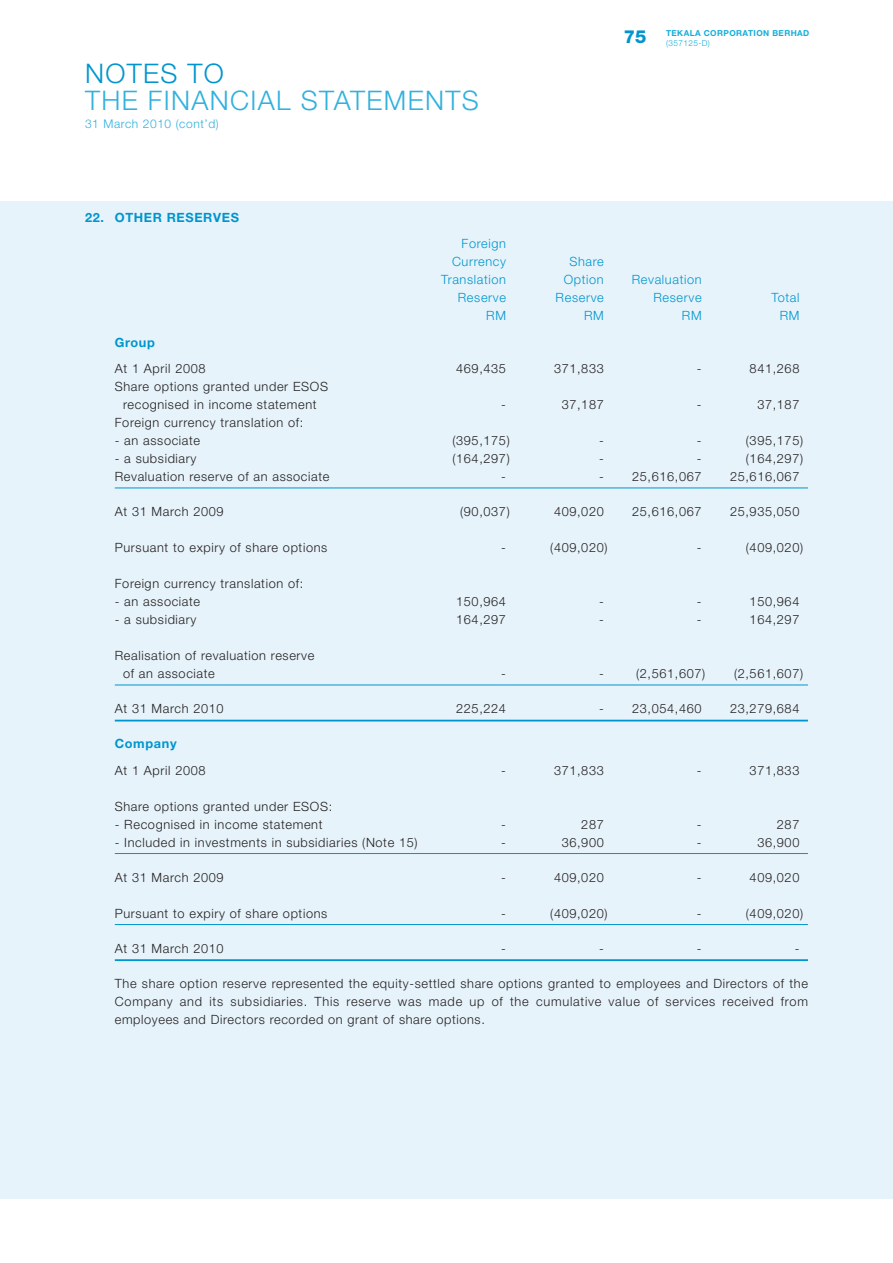
<style>
.page{position:relative;width:893px;height:1263px;background:#fff}
.page>*{position:absolute;margin:0;border:0;box-sizing:border-box;transform-origin:0 0}
.t1{font:300 27px "Helvetica Neue";letter-spacing:.05em;color:#30b1de}
.t2{font:300 27px "Helvetica Neue";letter-spacing:.05em;color:#0095ce}
.t3{font:300 12.75px/18px "Helvetica Neue";letter-spacing:.05em;color:#231f20;text-align:center}
.t4{font:300 12.75px/18px "Helvetica Neue";letter-spacing:.05em;color:#0095ce;text-align:right}
.t5{font:700 12.75px "Helvetica Neue";letter-spacing:.05em;color:#0095ce}
.t6{font:300 12px "Helvetica Neue";letter-spacing:.05em;color:#30b1de}
.t7{font:700 8.25px/9.9px "Helvetica Neue";letter-spacing:.05em;color:#14addb}
.s1{font-weight:300}
</style>
<div class="page">
<div style="left:0;top:201px;width:893px;height:998px;background:#e6f3fa"></div>
<hr style="left:115px;top:488px;width:693px;height:1px;background:#0095ce">
<hr style="left:115px;top:685px;width:693px;height:1px;background:#0095ce">
<hr style="left:115px;top:720px;width:693px;height:1px;background:#0095ce">
<hr style="left:115px;top:853px;width:693px;height:1px;background:#0095ce">
<hr style="left:115px;top:924px;width:693px;height:1px;background:#0095ce">
<hr style="left:115px;top:959px;width:693px;height:2px;background:#0095ce">
<h1 class="t2" style="left:85px;top:64px;width:140px">NOTES TO</h1>
<h1 class="t1" style="left:85px;top:91px;width:395px">THE FINANCIAL STATEMENTS</h1>
<p class="t6" style="left:85px;top:119px;width:135px">31 March 2010 (cont’d)</p>
<p class="t5" style="left:85px;top:213px;width:155px">22. OTHER RESERVES</p>
<p class="t4" style="left:452px;top:236px;width:56px">Foreign<br>Currency</p>
<p class="t7" style="left:624px;top:29px;width:187px;text-indent:42px">TEKALA CORPORATION BERHAD<br><sup>75</sup> <span class="s1">(357125-D)</span></p>
<p class="t4" style="left:569px;top:254px;width:36px">Share</p>
<p class="t4" style="left:441px;top:272px;width:66px">Translation</p>
<p class="t4" style="left:564px;top:272px;width:41px">Option</p>
<p class="t4" style="left:632px;top:272px;width:71px">Revaluation</p>
<p class="t4" style="left:458px;top:290px;width:50px">Reserve</p>
<p class="t4" style="left:556px;top:290px;width:50px">Reserve</p>
<p class="t4" style="left:653px;top:290px;width:50px">Reserve</p>
<p class="t4" style="left:771px;top:290px;width:30px">Total</p>
<p class="t4" style="left:486px;top:308px;width:21px">RM</p>
<p class="t4" style="left:584px;top:308px;width:21px">RM</p>
<p class="t4" style="left:682px;top:308px;width:21px">RM</p>
<p class="t4" style="left:780px;top:308px;width:21px">RM</p>
<p class="t5" style="left:115px;top:338px;width:42px">Group</p>
<p class="t3" style="left:115px;top:361px;width:92px">At 1 April 2008</p>
<p class="t3" style="left:456px;top:361px;width:51px">469,435</p>
<p class="t3" style="left:554px;top:361px;width:51px">371,833</p>
<p class="t3" style="left:697px;top:361px;width:6px">-</p>
<p class="t3" style="left:750px;top:361px;width:51px">841,268</p>
<p class="t3" style="left:115px;top:379px;width:215px">Share options granted under ESOS recognised in income statement</p>
<p class="t3" style="left:501px;top:397px;width:6px">-</p>
<p class="t3" style="left:562px;top:397px;width:44px">37,187</p>
<p class="t3" style="left:697px;top:397px;width:6px">-</p>
<p class="t3" style="left:757px;top:397px;width:44px">37,187</p>
<p class="t3" style="left:115px;top:415px;width:190px">Foreign currency translation of:</p>
<p class="t3" style="left:115px;top:433px;width:87px">- an associate</p>
<p class="t3" style="left:452px;top:433px;width:59px">(395,175)</p>
<p class="t3" style="left:599px;top:433px;width:6px">-</p>
<p class="t3" style="left:697px;top:433px;width:6px">-</p>
<p class="t3" style="left:746px;top:433px;width:59px">(395,175)</p>
<p class="t3" style="left:115px;top:451px;width:83px">- a subsidiary</p>
<p class="t3" style="left:452px;top:451px;width:59px">(164,297)</p>
<p class="t3" style="left:599px;top:451px;width:6px">-</p>
<p class="t3" style="left:697px;top:451px;width:6px">-</p>
<p class="t3" style="left:746px;top:451px;width:59px">(164,297)</p>
<p class="t3" style="left:115px;top:469px;width:216px">Revaluation reserve of an associate</p>
<p class="t3" style="left:501px;top:469px;width:6px">-</p>
<p class="t3" style="left:599px;top:469px;width:104px">- 25,616,067</p>
<p class="t3" style="left:730px;top:469px;width:71px">25,616,067</p>
<p class="t3" style="left:115px;top:504px;width:110px">At 31 March 2009</p>
<p class="t3" style="left:460px;top:504px;width:51px">(90,037)</p>
<p class="t3" style="left:554px;top:504px;width:51px">409,020</p>
<p class="t3" style="left:632px;top:504px;width:71px">25,616,067</p>
<p class="t3" style="left:730px;top:504px;width:71px">25,935,050</p>
<p class="t3" style="left:115px;top:540px;width:214px">Pursuant to expiry of share options</p>
<p class="t3" style="left:501px;top:540px;width:6px">-</p>
<p class="t3" style="left:550px;top:540px;width:59px">(409,020)</p>
<p class="t3" style="left:697px;top:540px;width:6px">-</p>
<p class="t3" style="left:746px;top:540px;width:59px">(409,020)</p>
<p class="t3" style="left:115px;top:576px;width:190px">Foreign currency translation of:</p>
<p class="t3" style="left:115px;top:594px;width:87px">- an associate</p>
<p class="t3" style="left:456px;top:594px;width:51px">150,964</p>
<p class="t3" style="left:599px;top:594px;width:6px">-</p>
<p class="t3" style="left:697px;top:594px;width:6px">-</p>
<p class="t3" style="left:750px;top:594px;width:51px">150,964</p>
<p class="t3" style="left:115px;top:612px;width:83px">- a subsidiary</p>
<p class="t3" style="left:456px;top:612px;width:51px">164,297</p>
<p class="t3" style="left:599px;top:612px;width:6px">-</p>
<p class="t3" style="left:697px;top:612px;width:6px">-</p>
<p class="t3" style="left:750px;top:612px;width:51px">164,297</p>
<p class="t3" style="left:123px;top:648px;width:193px;text-align:left;text-indent:-8px">Realisation of revaluation reserve of an associate</p>
<p class="t3" style="left:501px;top:666px;width:6px">-</p>
<p class="t3" style="left:599px;top:666px;width:6px">-</p>
<p class="t3" style="left:636px;top:666px;width:71px">(2,561,607)</p>
<p class="t3" style="left:734px;top:666px;width:71px">(2,561,607)</p>
<p class="t3" style="left:115px;top:701px;width:110px">At 31 March 2010</p>
<p class="t3" style="left:456px;top:701px;width:51px">225,224</p>
<p class="t3" style="left:599px;top:701px;width:104px">- 23,054,460</p>
<p class="t3" style="left:730px;top:701px;width:71px">23,279,684</p>
<p class="t5" style="left:115px;top:739px;width:63px">Company</p>
<p class="t3" style="left:115px;top:762px;width:92px">At 1 April 2008</p>
<p class="t3" style="left:501px;top:762px;width:6px">-</p>
<p class="t3" style="left:554px;top:762px;width:51px">371,833</p>
<p class="t3" style="left:697px;top:762px;width:6px">-</p>
<p class="t3" style="left:750px;top:762px;width:51px">371,833</p>
<p class="t3" style="left:115px;top:798px;width:219px">Share options granted under ESOS:</p>
<p class="t3" style="left:115px;top:816px;width:209px">- Recognised in income statement</p>
<p class="t3" style="left:501px;top:816px;width:6px">-</p>
<p class="t3" style="left:581px;top:816px;width:24px">287</p>
<p class="t3" style="left:697px;top:816px;width:6px">-</p>
<p class="t3" style="left:777px;top:816px;width:24px">287</p>
<p class="t3" style="left:115px;top:834px;width:304px">- Included in investments in subsidiaries (Note 15)</p>
<p class="t3" style="left:501px;top:834px;width:6px">-</p>
<p class="t3" style="left:562px;top:834px;width:44px">36,900</p>
<p class="t3" style="left:697px;top:834px;width:6px">-</p>
<p class="t3" style="left:757px;top:834px;width:44px">36,900</p>
<p class="t3" style="left:115px;top:869px;width:110px">At 31 March 2009</p>
<p class="t3" style="left:501px;top:869px;width:6px">-</p>
<p class="t3" style="left:554px;top:869px;width:51px">409,020</p>
<p class="t3" style="left:697px;top:869px;width:6px">-</p>
<p class="t3" style="left:750px;top:869px;width:51px">409,020</p>
<p class="t3" style="left:115px;top:905px;width:214px">Pursuant to expiry of share options</p>
<p class="t3" style="left:501px;top:905px;width:6px">-</p>
<p class="t3" style="left:550px;top:905px;width:59px">(409,020)</p>
<p class="t3" style="left:697px;top:905px;width:6px">-</p>
<p class="t3" style="left:746px;top:905px;width:59px">(409,020)</p>
<p class="t3" style="left:115px;top:940px;width:110px">At 31 March 2010</p>
<p class="t3" style="left:501px;top:940px;width:6px">-</p>
<p class="t3" style="left:599px;top:940px;width:6px">-</p>
<p class="t3" style="left:697px;top:940px;width:6px">-</p>
<p class="t3" style="left:795px;top:940px;width:6px">-</p>
<p class="t3" style="left:115px;top:975px;width:695px;text-align:justify">The share option reserve represented the equity-settled share options granted to employees and Directors of the Company and its subsidiaries. This reserve was made up of the cumulative value of services received from employees and Directors recorded on grant of share options.</p>
</div>
